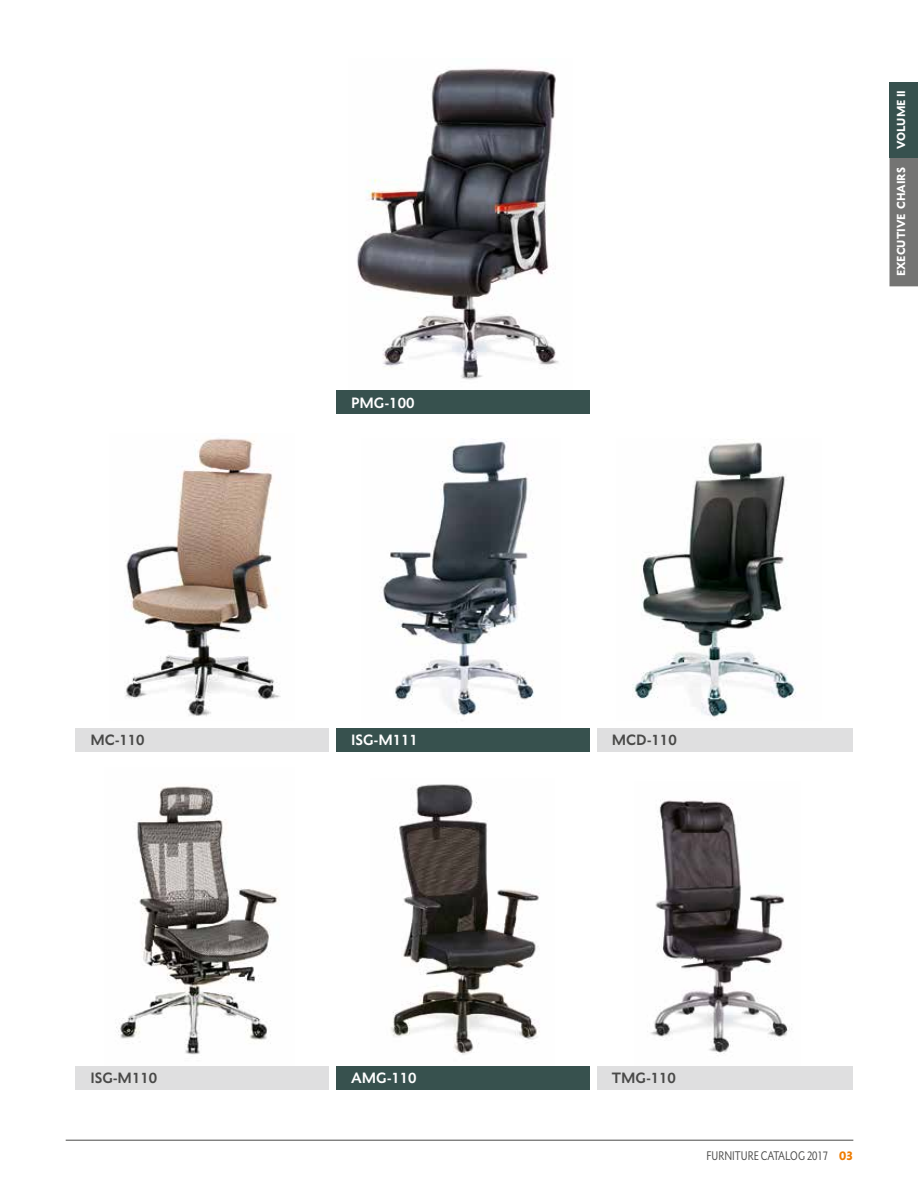
<style>
.page{position:relative;width:918px;height:1188px;background:#fff}
.page>*{position:absolute;margin:0;border:0;box-sizing:border-box;transform-origin:0 0}
.t1{font:700 13.5px "Metro Nova Pro";color:#494948}
.t2{font:700 13.5px "Metro Nova Pro";color:#fff}
.t3{font:condensed 11.25px "Metro Nova Pro";color:#494948}
.t4{font:900 10.5px "Metro Nova Pro";color:#fff}
.s1{font-weight:900;font-stretch:normal;color:#ef7c00}
</style>
<div class="page">
<img style="left:632px;top:439px;width:164px;height:278px">
<img style="left:348px;top:68px;width:224px;height:323px">
<img style="left:116px;top:786px;width:163px;height:269px">
<img style="left:647px;top:798px;width:145px;height:256px">
<img style="left:390px;top:784px;width:150px;height:271px">
<div style="left:890px;top:158px;width:28px;height:128px;background:#747473"></div>
<div style="left:890px;top:82px;width:28px;height:76px;background:#37514e"></div>
<div style="left:75px;top:1066px;width:254px;height:24px;background:#dfdfe0"></div>
<div style="left:336px;top:1066px;width:254px;height:24px;background:#37514e"></div>
<div style="left:597px;top:1066px;width:256px;height:24px;background:#dfdfe0"></div>
<div style="left:75px;top:728px;width:254px;height:24px;background:#dfdfe0"></div>
<div style="left:336px;top:728px;width:254px;height:24px;background:#37514e"></div>
<div style="left:597px;top:728px;width:256px;height:24px;background:#dfdfe0"></div>
<div style="left:336px;top:391px;width:254px;height:23px;background:#37514e"></div>
<img style="left:125px;top:438px;width:156px;height:278px">
<img style="left:381px;top:439px;width:153px;height:277px">
<hr style="left:66px;top:1140px;width:787px;height:1px;background:#494948">
<p class="t2" style="left:351px;top:394px;width:65px">PMG-100</p>
<p class="t1" style="left:90px;top:732px;width:56px">MC-110</p>
<p class="t2" style="left:351px;top:732px;width:68px">ISG-M111</p>
<p class="t1" style="left:612px;top:732px;width:66px">MCD-110</p>
<p class="t4" style="left:895px;top:149px;width:61px;rotate:-90deg">VOLUME II</p>
<p class="t4" style="left:895px;top:276px;width:110px;rotate:-90deg">EXECUTIVE CHAIRS</p>
<p class="t1" style="left:90px;top:1070px;width:68px">ISG-M110</p>
<p class="t2" style="left:351px;top:1070px;width:67px">AMG-110</p>
<p class="t1" style="left:612px;top:1070px;width:66px">TMG-110</p>
<p class="t3" style="left:707px;top:1149px;width:148px">FURNITURE CATALOG 2017 <span class="s1">03</span></p>
</div>
